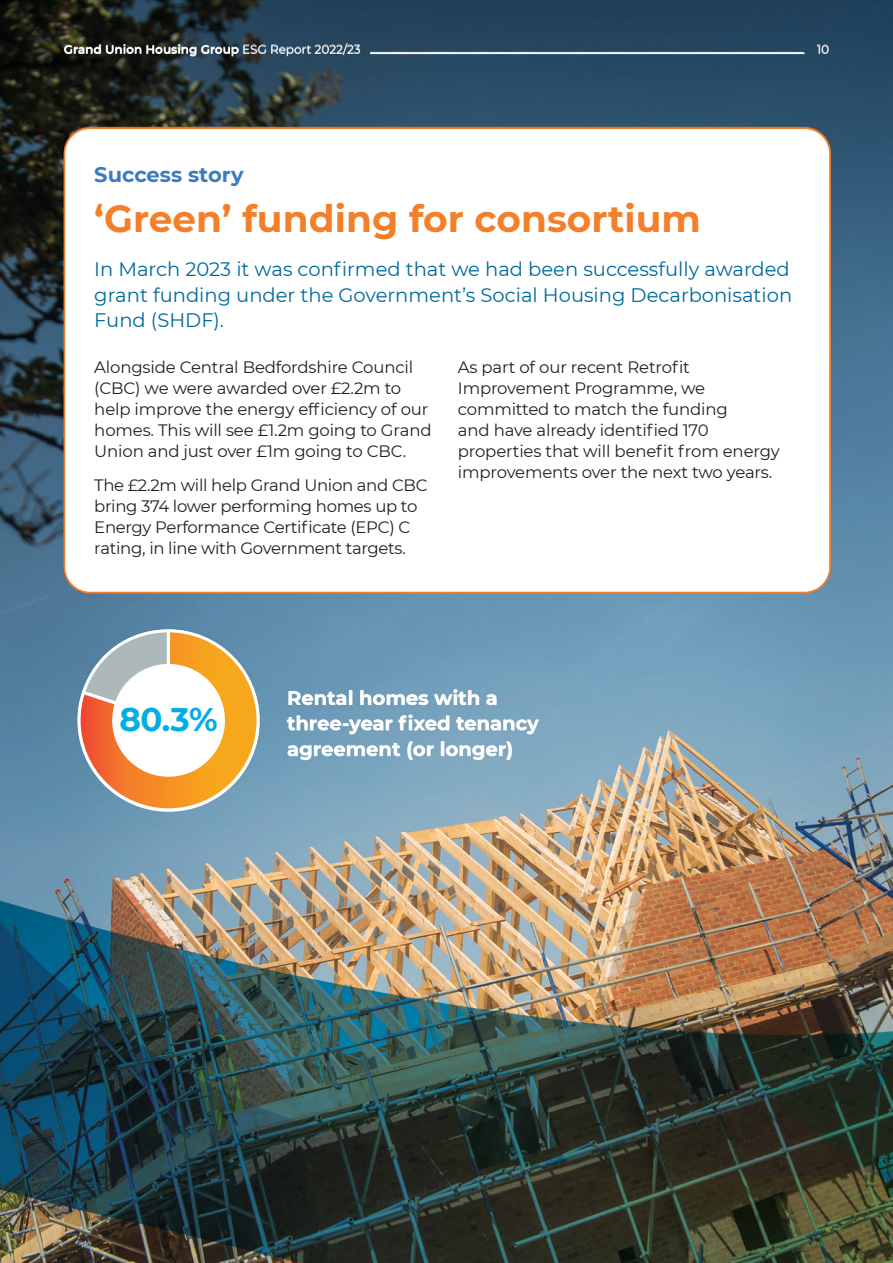
<style>
.page{position:relative;width:893px;height:1263px;background:#fff}
.page>*{position:absolute;margin:0;border:0;box-sizing:border-box;transform-origin:0 0}
.t1{font:700 37.5px "Montserrat";color:#f47f2a}
.t2{font:700 32.55px "Montserrat";color:#00aee5}
.t3{font:700 21px "Montserrat";color:#3b7cbf}
.t4{font:19.5px/25.5px "Montserrat";color:#006a9b}
.t5{font:700 19.5px/25.5px "Montserrat";color:#fff}
.t6{font:16.5px/21px "Montserrat";letter-spacing:-.01em;color:#231f20}
._6_pt{font:600 12px "Montserrat";color:#fff}
._6_pt-2{font:12px "Montserrat";color:#fff}
.s1{font-weight:400}
</style>
<div class="page">
<img style="left:0;top:0;width:893px;height:1263px">
<div style="left:65px;top:128px;width:765px;height:464px;background:#fff;border-radius:26px"></div>
<svg style="left:370px;top:52px;width:435px;height:2px"></svg>
<svg style="left:76px;top:628px;width:185px;height:185px;background:#bc9c74"></svg>
<div style="left:112px;top:664px;width:113px;height:113px;background:#fff;border-radius:50%"></div>
<p class="_6_pt" style="left:64px;top:41px;width:298px">Grand Union Housing Group <span class="s1">ESG Report 2022/23</span></p>
<p class="_6_pt-2" style="left:817px;top:42px;width:14px">10</p>
<p class="t3" style="left:94px;top:159px;width:151px">Success story</p>
<p class="t1" style="left:94px;top:192px;width:608px">‘Green’ funding for consortium</p>
<p class="t4" style="left:94px;top:256px;width:699px">In March 2023 it was confirmed that we had been successfully awarded grant funding under the Government’s Social Housing Decarbonisation<br>Fund (SHDF).</p>
<p class="t6" style="left:94px;top:356px;width:339px">Alongside Central Bedfordshire Council (CBC) we were awarded over £2.2m to help improve the energy efficiency of our homes. This will see £1.2m going to Grand Union and just over £1m going to CBC.</p>
<p class="t6" style="left:94px;top:474px;width:335px">The £2.2m will help Grand Union and CBC bring 374 lower performing homes up to Energy Performance Certificate (EPC) C rating, in line with Government targets.</p>
<p class="t6" style="left:458px;top:356px;width:323px">As part of our recent Retrofit Improvement Programme, we committed to match the funding<br>and have already identified 170 properties that will benefit from energy improvements over the next two years.</p>
<p class="t2" style="left:119px;top:696px;width:100px">80.3%</p>
<p class="t5" style="left:287px;top:684px;width:253px">Rental homes with a three-year fixed tenancy agreement (or longer)</p>
</div>
